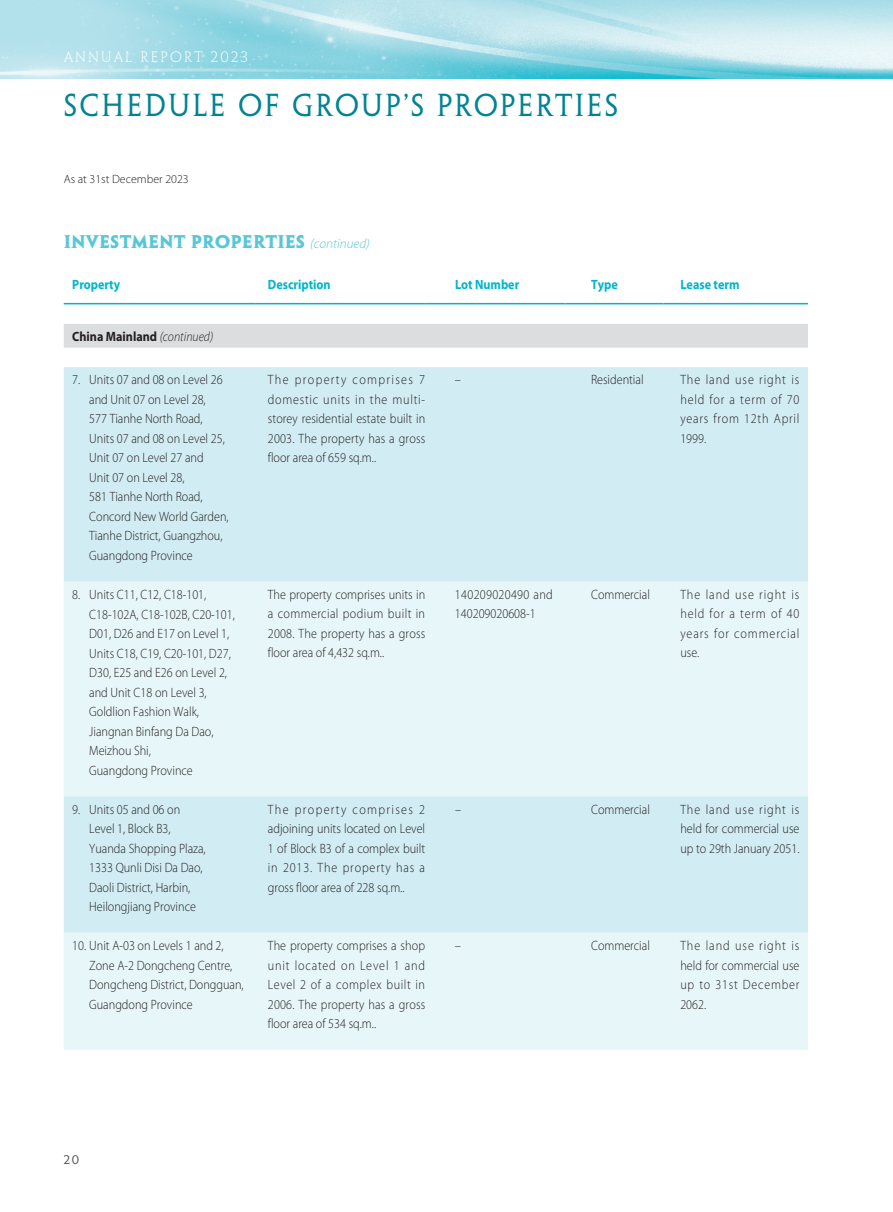
<style>
.page{position:relative;width:893px;height:1212px;background:#fff}
.page>*{position:absolute;margin:0;border:0;box-sizing:border-box;transform-origin:0 0}
.t1{font:28.5px "Penumbra Serif Std";letter-spacing:.085em;color:#008393;scale:.95 1}
._01_H1{font:700 16.5px "Penumbra Serif Std";color:#57c7d8}
._00_txt{font:300 13.5px/19.5px "Myriad Pro";color:#231f20;text-align:justify;scale:.9 1}
._50_Table_txt{font:700 13.5px "Myriad Pro";color:#00b5cb;scale:.9 1}
._00_txt-2{font:300 13.5px/19.5px "Myriad Pro";letter-spacing:.025em;color:#231f20;scale:.9 1}
._00_txt-3{font:700 13.5px "Myriad Pro";color:#231f20;scale:.9 1}
.t2{font:300 13.5px "Penumbra Serif Std";letter-spacing:.16em;color:#fff}
.t3{font:300 12px "Myriad Pro";color:#231f20}
.t4{font:11.25px "Penumbra Serif Std";color:#57585a}
.s1{font-family:"Myriad Pro";font-weight:300;font-style:italic;font-size:13.5px}
.s2{font-weight:300;font-style:italic}
</style>
<div class="page">
<img style="left:0;top:0;width:893px;height:79px">
<div style="left:64px;top:324px;width:744px;height:24px;background:#dcdddf"></div>
<div style="left:64px;top:367px;width:744px;height:215px;background:#d1ecf2"></div>
<svg style="left:64px;top:582px;width:744px;height:468px;background:#e0f3f6"></svg>
<hr style="left:64px;top:303px;width:191px;height:1px;background:#00b5cb">
<hr style="left:255px;top:303px;width:170px;height:1px;background:#00b5cb">
<hr style="left:425px;top:303px;width:140px;height:1px;background:#00b5cb">
<hr style="left:565px;top:303px;width:98px;height:1px;background:#00b5cb">
<hr style="left:663px;top:303px;width:145px;height:1px;background:#00b5cb">
<p class="t2" style="left:64px;top:49px;width:185px">ANNUAL REPORT 2023</p>
<p class="t1" style="left:64px;top:88px;width:585px">SCHEDULE OF GROUP’S PROPERTIES</p>
<p class="t3" style="left:64px;top:172px;width:127px">As at 31st December 2023</p>
<p class="_01_H1" style="left:64px;top:231px;width:307px">INVESTMENT PROPERTIES <span class="s1">(continued)</span></p>
<p class="_50_Table_txt" style="left:72px;top:276px;width:55px">Property</p>
<p class="_50_Table_txt" style="left:268px;top:276px;width:71px">Description</p>
<p class="_50_Table_txt" style="left:455px;top:276px;width:73px">Lot Number</p>
<p class="_50_Table_txt" style="left:591px;top:276px;width:31px">Type</p>
<p class="_50_Table_txt" style="left:680px;top:276px;width:67px">Lease term</p>
<p class="_00_txt-3" style="left:72px;top:328px;width:158px">China Mainland <span class="s2">(continued)</span></p>
<p class="_00_txt" style="left:89px;top:370px;width:156px;text-align:left;text-indent:-17px">7. Units 07 and 08 on Level 26 and Unit 07 on Level 28,<br>577 Tianhe North Road,<br>Units 07 and 08 on Level 25,<br>Unit 07 on Level 27 and<br>Unit 07 on Level 28,<br>581 Tianhe North Road,<br>Concord New World Garden,<br>Tianhe District, Guangzhou,<br>Guangdong Province</p>
<p class="_00_txt" style="left:268px;top:370px;width:176px">The property comprises 7 domestic units in the multi&shy;storey residential estate built in 2003. The property has a gross floor area of 659 sq.m..</p>
<p class="_00_txt" style="left:455px;top:370px;width:8px">–</p>
<p class="_00_txt" style="left:591px;top:370px;width:60px">Residential</p>
<p class="_00_txt" style="left:680px;top:370px;width:134px">The land use right is held for a term of 70 years from 12th April 1999.</p>
<p class="_00_txt" style="left:89px;top:585px;width:163px;text-align:left;text-indent:-17px">8. Units C11, C12, C18-101,<br>C18-102A, C18-102B, C20-101,<br>D01, D26 and E17 on Level 1,<br>Units C18, C19, C20-101, D27,<br>D30, E25 and E26 on Level 2, and Unit C18 on Level 3,<br>Goldlion Fashion Walk,<br>Jiangnan Binfang Da Dao,<br>Meizhou Shi,<br>Guangdong Province</p>
<p class="_00_txt" style="left:268px;top:584px;width:176px">The property comprises units in a commercial podium built in 2008. The property has a gross floor area of 4,432 sq.m..</p>
<p class="_00_txt-2" style="left:455px;top:584px;width:110px">140209020490 and<br>140209020608-1</p>
<p class="_00_txt" style="left:591px;top:584px;width:67px">Commercial</p>
<p class="_00_txt" style="left:680px;top:584px;width:134px">The land use right is held for a term of 40 years for commercial use.</p>
<p class="_00_txt" style="left:89px;top:799px;width:131px;text-align:left;text-indent:-17px">9. Units 05 and 06 on<br>Level 1, Block B3,<br>Yuanda Shopping Plaza,<br>1333 Qunli Disi Da Dao,<br>Daoli District, Harbin,<br>Heilongjiang Province</p>
<p class="_00_txt" style="left:268px;top:799px;width:176px">The property comprises 2 adjoining units located on Level 1 of Block B3 of a complex built in 2013. The property has a gross floor area of 228 sq.m..</p>
<p class="_00_txt" style="left:455px;top:799px;width:8px">–</p>
<p class="_00_txt" style="left:591px;top:799px;width:67px">Commercial</p>
<p class="_00_txt" style="left:680px;top:799px;width:134px">The land use right is held for commercial use up to 29th January 2051.</p>
<p class="_00_txt" style="left:89px;top:936px;width:173px;text-align:left;text-indent:-17px">10. Unit A-03 on Levels 1 and 2,<br>Zone A-2 Dongcheng Centre,<br>Dongcheng District, Dongguan,<br>Guangdong Province</p>
<p class="_00_txt" style="left:268px;top:936px;width:176px">The property comprises a shop unit located on Level 1 and Level 2 of a complex built in 2006. The property has a gross floor area of 534 sq.m..</p>
<p class="_00_txt" style="left:455px;top:936px;width:8px">–</p>
<p class="_00_txt" style="left:591px;top:936px;width:67px">Commercial</p>
<p class="_00_txt" style="left:680px;top:936px;width:134px">The land use right is held for commercial use up to 31st December 2062.</p>
<p class="t4" style="left:64px;top:1153px;width:17px">20</p>
</div>
